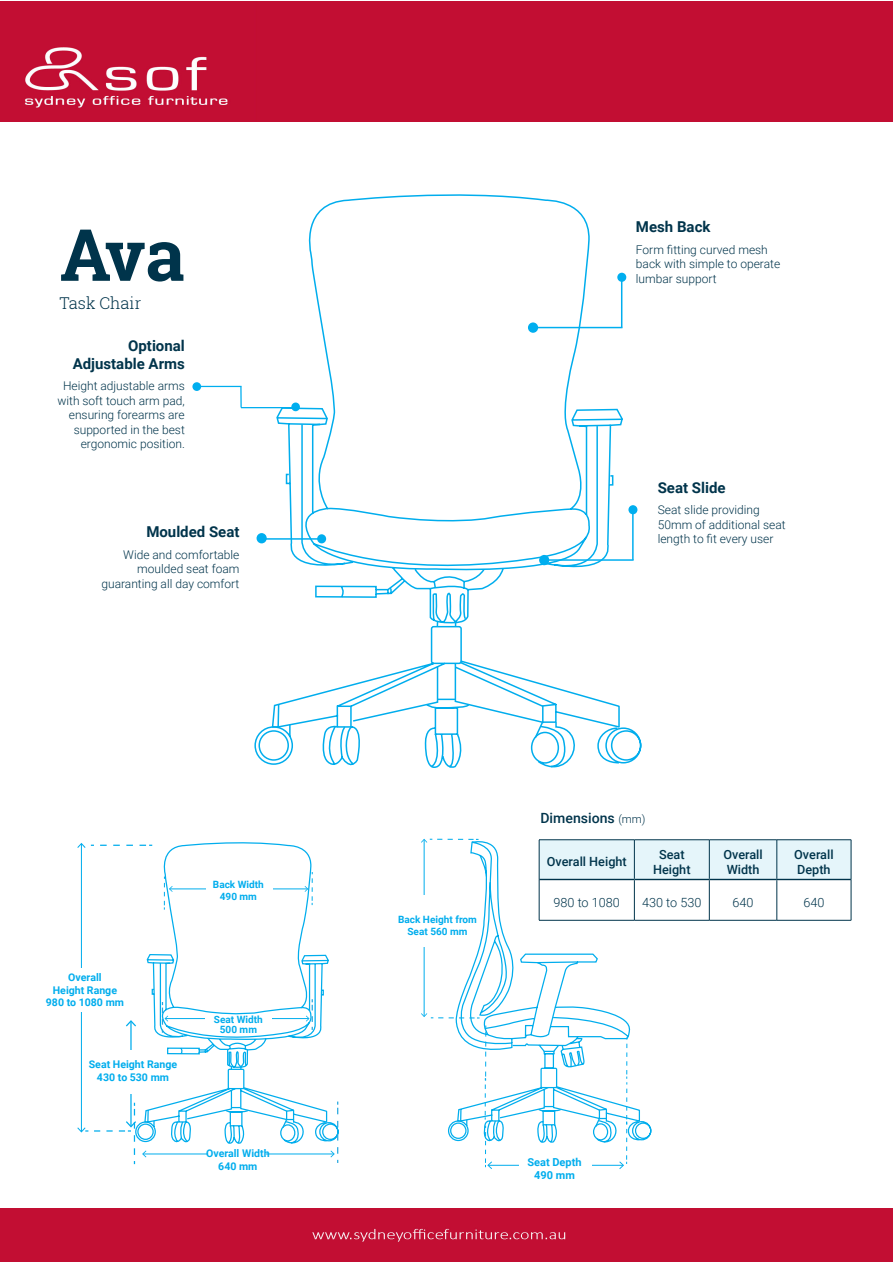
<style>
.page{position:relative;width:893px;height:1263px;background:#fff}
.page>*{position:absolute;margin:0;border:0;box-sizing:border-box;transform-origin:0 0}
.t1{font:700 72px "Roboto Slab";color:#00344b}
.t2{font:300 16.35px "Roboto Slab";color:#00344b}
.t3{font:700 15px/18px "Roboto";color:#00344b;text-align:right}
.t4{font:500 14.1px "Roboto";color:#00344b}
.t5{font:500 12.6px/15.1px "Roboto";color:#00344b}
.t6{font:300 12.6px "Roboto";color:#00344b}
.t7{font:300 12px/14.4px "Roboto";color:#00344b;text-align:right}
.t8{font:700 10.95px/13.2px "Roboto";color:#00aded;text-align:center}
.t9{font:700 10.65px/12.8px "Roboto";color:#00aded;text-align:center}
.t10{font:700 10.05px/12px "Roboto";color:#00aded;text-align:center}
.s1{font-weight:300;font-size:11.25px}
</style>
<div class="page">
<div style="left:192px;top:382px;width:9px;height:9px;background:#00aeef;border-radius:50%"></div>
<hr style="left:197px;top:386px;width:45px;height:1px;background:#00aeef">
<hr style="left:241px;top:407px;width:54px;height:1px;background:#00aeef">
<hr style="left:240px;top:387px;width:2px;height:20px;background:#00aeef">
<svg style="left:271px;top:194px;width:352px;height:426px"></svg>
<svg style="left:254px;top:620px;width:388px;height:148px"></svg>
<div style="left:528px;top:322px;width:10px;height:11px;background:#00aeef;border-radius:50%"></div>
<hr style="left:621px;top:276px;width:1px;height:51px;background:#00aeef">
<hr style="left:530px;top:327px;width:92px;height:1px;background:#00aeef">
<div style="left:617px;top:273px;width:9px;height:9px;background:#00aeef;border-radius:50%"></div>
<div style="left:257px;top:533px;width:10px;height:10px;background:#00aeef;border-radius:50%"></div>
<hr style="left:259px;top:538px;width:62px;height:2px;background:#00aeef">
<div style="left:317px;top:534px;width:9px;height:9px;background:#00aeef;border-radius:50%"></div>
<div style="left:539px;top:555px;width:10px;height:10px;background:#00aeef;border-radius:50%"></div>
<hr style="left:632px;top:509px;width:2px;height:51px;background:#00aeef">
<hr style="left:541px;top:559px;width:93px;height:2px;background:#00aeef">
<div style="left:628px;top:505px;width:9px;height:9px;background:#00aeef;border-radius:50%"></div>
<hr style="left:851px;top:840px;width:1px;height:39px;background:#00344b">
<hr style="left:851px;top:879px;width:1px;height:41px;background:#00344b">
<svg style="left:421px;top:838px;width:430px;height:331px"></svg>
<div style="left:519px;top:1148px;width:73px;height:56px;background:#fff"></div>
<div style="left:377px;top:896px;width:88px;height:51px;background:#fff"></div>
<svg style="left:90px;top:844px;width:249px;height:300px"></svg>
<svg style="left:100px;top:845px;width:52px;height:1px"></svg>
<hr style="left:81px;top:844px;width:1px;height:287px;background:#00aded">
<svg style="left:77px;top:1127px;width:11px;height:5px"></svg>
<svg style="left:77px;top:843px;width:9px;height:5px"></svg>
<div style="left:56px;top:968px;width:58px;height:44px;background:#fff"></div>
<hr style="left:143px;top:1153px;width:191px;height:1px;background:#00aded">
<svg style="left:242px;top:1086px;width:96px;height:77px"></svg>
<svg style="left:142px;top:1150px;width:4px;height:7px"></svg>
<hr style="left:130px;top:1021px;width:2px;height:105px;background:#00aded">
<svg style="left:94px;top:1103px;width:42px;height:52px"></svg>
<svg style="left:126px;top:1020px;width:10px;height:6px"></svg>
<div style="left:99px;top:1050px;width:57px;height:43px;background:#fff"></div>
<div style="left:208px;top:1144px;width:58px;height:44px;background:#fff"></div>
<svg style="left:306px;top:999px;width:7px;height:31px"></svg>
<svg style="left:162px;top:1002px;width:6px;height:31px"></svg>
<div style="left:205px;top:1016px;width:67px;height:18px;background:#fff"></div>
<div style="left:0;top:2px;width:893px;height:119px;background:#c20e33"></div>
<div style="left:0;top:1208px;width:893px;height:53px;background:#c20e33"></div>
<p class="t1" style="left:60px;top:205px;width:127px">Ava</p>
<p class="t2" style="left:60px;top:291px;width:83px">Task Chair</p>
<p class="t3" style="left:73px;top:336px;width:114px">Optional<br>Adjustable Arms</p>
<p class="t7" style="left:57px;top:378px;width:129px">Height adjustable arms with soft touch arm pad, ensuring forearms are supported in the best ergonomic position.</p>
<p class="t3" style="left:146px;top:523px;width:95px">Moulded Seat</p>
<p class="t7" style="left:101px;top:547px;width:140px">Wide and comfortable moulded seat foam guaranting all day comfort</p>
<p class="t9" style="left:46px;top:970px;width:80px">Overall<br>Height Range<br>980 to 1080 mm</p>
<p class="t9" style="left:89px;top:1058px;width:90px">Seat Height Range<br>430 to 530 mm</p>
<p class="t10" style="left:213px;top:878px;width:52px">Back Width<br>490 mm</p>
<p class="t10" style="left:214px;top:1014px;width:50px;line-height:10.1px">Seat Width<br>500 mm</p>
<p class="t9" style="left:206px;top:1146px;width:65px">Overall Width<br>640 mm</p>
<p class="t3" style="left:636px;top:217px;width:76px">Mesh Back</p>
<p class="t7" style="left:636px;top:242px;width:146px;text-align:left">Form fitting curved mesh back with simple to operate lumbar support</p>
<p class="t3" style="left:658px;top:478px;width:69px">Seat Slide</p>
<p class="t7" style="left:658px;top:502px;width:129px;text-align:left">Seat slide providing<br>50mm of additional seat length to fit every user</p>
<p class="t10" style="left:398px;top:913px;width:80px">Back Height from<br>Seat 560 mm</p>
<p class="t4" style="left:540px;top:808px;width:107px">Dimensions <span class="s1">(mm)</span></p>
<p class="t5" style="left:547px;top:854px;width:81px">Overall Height</p>
<p class="t5" style="left:653px;top:846px;width:39px;text-align:center">Seat<br>Height</p>
<p class="t5" style="left:723px;top:846px;width:41px">Overall<br>Width</p>
<p class="t5" style="left:794px;top:846px;width:41px">Overall<br>Depth</p>
<p class="t6" style="left:554px;top:893px;width:68px">980 to 1080</p>
<p class="t6" style="left:642px;top:893px;width:61px">430 to 530</p>
<p class="t6" style="left:732px;top:893px;width:23px">640</p>
<p class="t6" style="left:803px;top:893px;width:23px">640</p>
<p class="t8" style="left:527px;top:1155px;width:56px">Seat Depth<br>490 mm</p>
</div>
